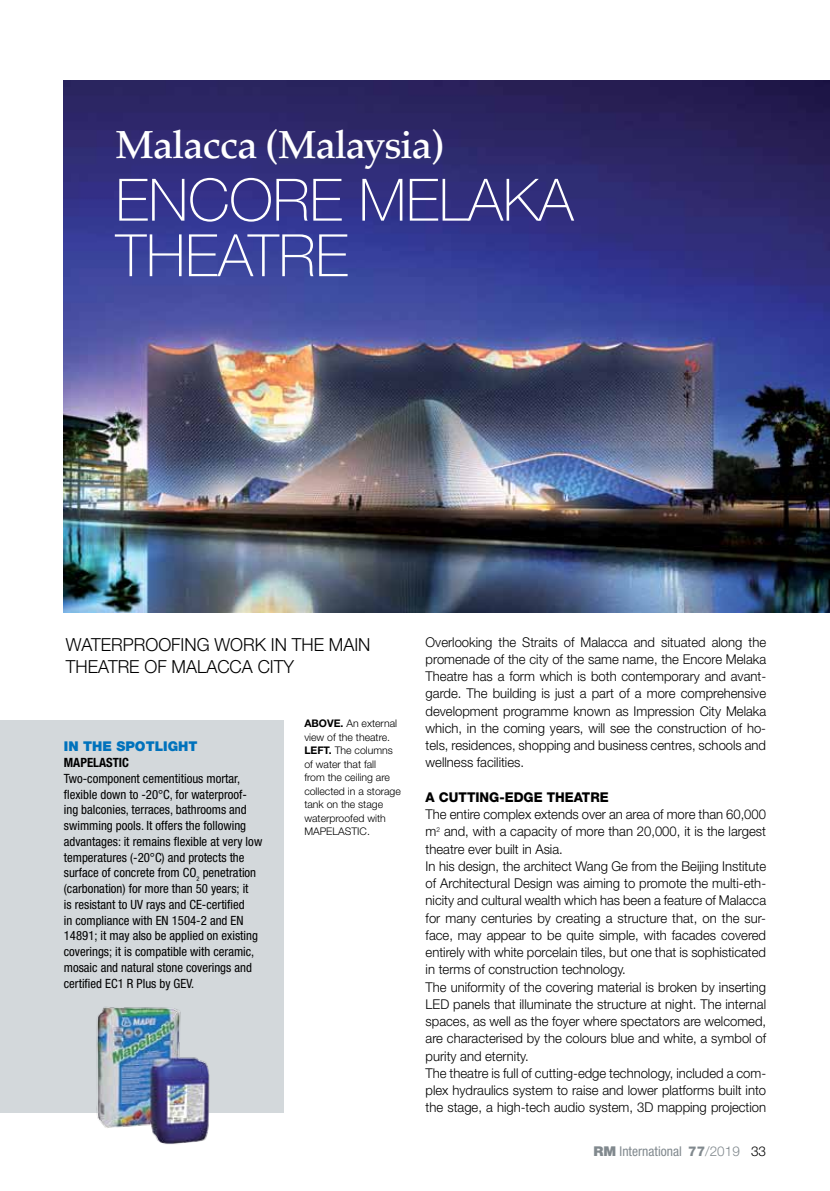
<style>
.page{position:relative;width:830px;height:1191px;background:#fff}
.page>*{position:absolute;margin:0;border:0;box-sizing:border-box;transform-origin:0 0}
.t1{font:100 58.5px/55.5px "Helvetica Neue LTW1 G";color:#fff}
.t2{font:500 39px "Palatino";letter-spacing:-.02em;color:#fff}
.t3{font:300 18px/22.5px "Helvetica Neue LT Std";color:#000}
.t4{font:300 13.5px/17.2px "Helvetica Neue LT Std";color:#000;text-align:justify}
.t5{font:condensed 13.5px "Helvetica Neue LT Std";color:#81898e}
.t6{font:800 13.5px "Helvetica Neue LT Std";color:#000}
.t7{font:900 13.5px "Helvetica Neue LT Std";color:#0072bc}
.t8{font:condensed 12.75px/15.8px "Helvetica Neue LT Std";color:#000}
.t9{font:700 condensed 12.75px "Helvetica Neue LT Std";color:#000}
.t10{font:300 10.5px/13.5px "Helvetica Neue LT Std";color:#000}
.s1{font-weight:700}
.s2{font-weight:900;font-stretch:normal}
.s3{font-weight:800;font-stretch:normal}
.s4{font-weight:300;font-stretch:normal}
.s5{font-weight:300;font-stretch:normal;color:#000}
</style>
<div class="page">
<img style="left:64px;top:80px;width:765px;height:532px">
<div style="left:0;top:720px;width:283px;height:392px;background:#d3d8db"></div>
<img style="left:89px;top:1007px;width:133px;height:137px">
<h2 class="t2" style="left:116px;top:121px;width:330px">Malacca (Malaysia)</h2>
<h1 class="t1" style="left:116px;top:172px;width:459px">ENCORE MELAKA<br>THEATRE</h1>
<h3 class="t3" style="left:66px;top:632px;width:306px">Waterproofing work in the main theatre of Malacca City</h3>
<p class="t4" style="left:425px;top:633px;width:342px">Overlooking the Straits of Malacca and situated along the promenade of the city of the same name, the Encore Melaka Theatre has a form which is both contemporary and avant&shy;garde. The building is just a part of a more comprehensive development programme known as Impression City Melaka which, in the coming years, will see the construction of ho&shy;tels, residences, shopping and business centres, schools and wellness facilities.</p>
<p class="t6" style="left:425px;top:789px;width:184px">A CUTTING-EDGE THEATRE</p>
<p class="t4" style="left:425px;top:805px;width:342px;text-align:left">The entire complex extends over an area of more than 60,000 m<sup>2</sup> and, with a capacity of more than 20,000, it is the largest theatre ever built in Asia.<br>In his design, the architect Wang Ge from the Beijing Institute of Architectural Design was aiming to promote the multi-eth&shy;nicity and cultural wealth which has been a feature of Malacca for many centuries by creating a structure that, on the sur&shy;face, may appear to be quite simple, with facades covered entirely with white porcelain tiles, but one that is sophisticated in terms of construction technology.<br>The uniformity of the covering material is broken by inserting LED panels that illuminate the structure at night. The internal spaces, as well as the foyer where spectators are welcomed, are characterised by the colours blue and white, a symbol of purity and eternity.<br>The theatre is full of cutting-edge technology, included a com&shy;plex hydraulics system to raise and lower platforms built into the stage, a high-tech audio system, 3D mapping projection</p>
<p class="t10" style="left:304px;top:716px;width:98px"><span class="s1">ABOVE.</span> An external view of the theatre.<br><span class="s1">LEFT.</span> The columns of water that fall<br>from the ceiling are collected in a storage tank on the stage waterproofed with<br>MAPELA</p>
<p class="t7" style="left:64px;top:738px;width:135px">IN THE SPOTLIGHT</p>
<p class="t9" style="left:64px;top:755px;width:67px">MAPELASTIC</p>
<p class="t8" style="left:64px;top:770px;width:200px">Two-component cementitious mortar, flexible down to -20°C, for waterproof&shy;ing balconies, terraces, bathrooms and swimming pools. It offers the following advantages: it remains flexible at very low temperatures (-20°C) and protects the surface of concrete from CO<sub>2</sub> penetration (carbonation) for more than 50 years; it<br>is resistant to UV rays and CE-certified<br>in compliance with EN 1504-2 and EN 14891; it may also be applied on existing coverings; it is compatible with ceramic, mosaic and natural stone coverings and certified EC1 R Plus by GEV.</p>
<p class="t10" style="left:344px;top:824px;width:27px">STIC .</p>
<p class="t5" style="left:593px;top:1143px;width:174px"><span class="s2">RM</span> International <span class="s3">77</span><span class="s4">/2019</span> <span class="s5">33</span></p>
</div>
